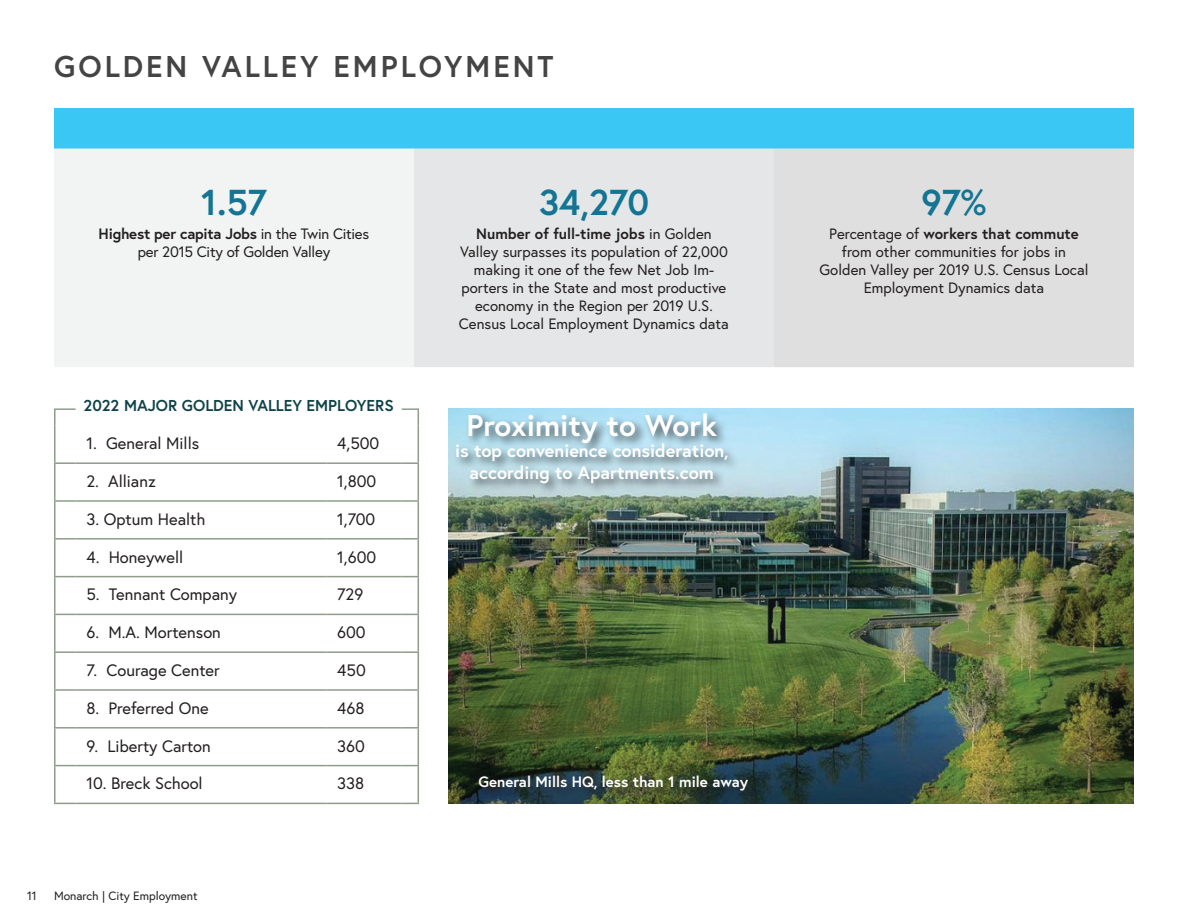
<style>
.page{position:relative;width:1188px;height:918px;background:#fff}
.page>*{position:absolute;margin:0;border:0;box-sizing:border-box;transform-origin:0 0}
.t1{font:700 36px "Europa";color:#137493}
.t2{font:700 30px "Europa";letter-spacing:.1em;color:#444445}
.t3{font:700 30px "Europa";color:#fff}
.t4{font:700 18px/21.6px "Europa";color:#fff;text-align:center}
.t5{font:16.5px "Europa";color:#231f20}
.t6{font:700 15.75px "Europa";color:#0f4347}
.t7{font:15px/18px "Europa";color:#231f20;text-align:center}
.t8{font:700 15px "Europa";color:#fff}
.t9{font:12px "Europa";color:#231f20}
.s1{font-weight:700}
</style>
<div class="page">
<div style="left:54px;top:108px;width:1080px;height:40px;background:#3bc7f4"></div>
<div style="left:54px;top:148px;width:360px;height:219px;background:#f2f3f3"></div>
<div style="left:414px;top:148px;width:360px;height:219px;background:#e5e6e7"></div>
<div style="left:774px;top:148px;width:360px;height:219px;background:#e0dfe0"></div>
<hr style="left:54px;top:408px;width:22px;height:2px;background:#8d9d8a">
<svg style="left:402px;top:408px;width:17px;height:17px"></svg>
<hr style="left:418px;top:425px;width:1px;height:37px;background:#8d9d8a">
<hr style="left:418px;top:464px;width:1px;height:36px;background:#8d9d8a">
<hr style="left:418px;top:502px;width:1px;height:36px;background:#8d9d8a">
<hr style="left:418px;top:540px;width:1px;height:36px;background:#8d9d8a">
<hr style="left:418px;top:577px;width:1px;height:37px;background:#8d9d8a">
<hr style="left:418px;top:615px;width:1px;height:36px;background:#8d9d8a">
<hr style="left:418px;top:653px;width:1px;height:36px;background:#8d9d8a">
<hr style="left:418px;top:691px;width:1px;height:36px;background:#8d9d8a">
<hr style="left:418px;top:729px;width:1px;height:36px;background:#8d9d8a">
<hr style="left:418px;top:766px;width:1px;height:37px;background:#8d9d8a">
<svg style="left:54px;top:410px;width:2px;height:15px"></svg>
<hr style="left:54px;top:425px;width:2px;height:37px;background:#8d9d8a">
<hr style="left:54px;top:462px;width:22px;height:2px;background:#8d9d8a">
<hr style="left:54px;top:464px;width:2px;height:36px;background:#8d9d8a">
<hr style="left:54px;top:500px;width:22px;height:2px;background:#8d9d8a">
<hr style="left:54px;top:502px;width:2px;height:36px;background:#8d9d8a">
<hr style="left:54px;top:538px;width:22px;height:2px;background:#8d9d8a">
<hr style="left:54px;top:540px;width:2px;height:36px;background:#8d9d8a">
<svg style="left:54px;top:576px;width:22px;height:1px"></svg>
<hr style="left:54px;top:577px;width:2px;height:37px;background:#8d9d8a">
<svg style="left:54px;top:614px;width:22px;height:1px"></svg>
<hr style="left:54px;top:615px;width:2px;height:36px;background:#8d9d8a">
<hr style="left:54px;top:651px;width:22px;height:2px;background:#8d9d8a">
<hr style="left:54px;top:653px;width:2px;height:36px;background:#8d9d8a">
<hr style="left:54px;top:689px;width:22px;height:2px;background:#8d9d8a">
<hr style="left:54px;top:691px;width:2px;height:36px;background:#8d9d8a">
<hr style="left:54px;top:727px;width:22px;height:2px;background:#8d9d8a">
<hr style="left:54px;top:729px;width:2px;height:36px;background:#8d9d8a">
<svg style="left:54px;top:765px;width:22px;height:1px"></svg>
<hr style="left:54px;top:766px;width:2px;height:37px;background:#8d9d8a">
<svg style="left:54px;top:803px;width:22px;height:1px"></svg>
<hr style="left:76px;top:462px;width:250px;height:2px;background:#8d9d8a">
<hr style="left:326px;top:462px;width:76px;height:2px;background:#8d9d8a">
<svg style="left:402px;top:462px;width:17px;height:2px"></svg>
<hr style="left:76px;top:500px;width:250px;height:2px;background:#8d9d8a">
<hr style="left:326px;top:500px;width:76px;height:2px;background:#8d9d8a">
<svg style="left:402px;top:500px;width:17px;height:2px"></svg>
<hr style="left:76px;top:538px;width:250px;height:2px;background:#8d9d8a">
<hr style="left:326px;top:538px;width:76px;height:2px;background:#8d9d8a">
<svg style="left:402px;top:538px;width:17px;height:2px"></svg>
<hr style="left:76px;top:576px;width:250px;height:1px;background:#8d9d8a">
<hr style="left:326px;top:576px;width:76px;height:1px;background:#8d9d8a">
<svg style="left:402px;top:576px;width:17px;height:1px"></svg>
<hr style="left:76px;top:614px;width:250px;height:1px;background:#8d9d8a">
<hr style="left:326px;top:614px;width:76px;height:1px;background:#8d9d8a">
<svg style="left:402px;top:614px;width:17px;height:1px"></svg>
<hr style="left:76px;top:651px;width:250px;height:2px;background:#8d9d8a">
<hr style="left:326px;top:651px;width:76px;height:2px;background:#8d9d8a">
<svg style="left:402px;top:651px;width:17px;height:2px"></svg>
<hr style="left:76px;top:689px;width:250px;height:2px;background:#8d9d8a">
<hr style="left:326px;top:689px;width:76px;height:2px;background:#8d9d8a">
<svg style="left:402px;top:689px;width:17px;height:2px"></svg>
<hr style="left:76px;top:727px;width:250px;height:2px;background:#8d9d8a">
<hr style="left:326px;top:727px;width:76px;height:2px;background:#8d9d8a">
<svg style="left:402px;top:727px;width:17px;height:2px"></svg>
<hr style="left:76px;top:765px;width:250px;height:1px;background:#8d9d8a">
<hr style="left:326px;top:765px;width:76px;height:1px;background:#8d9d8a">
<svg style="left:402px;top:765px;width:17px;height:1px"></svg>
<hr style="left:76px;top:803px;width:250px;height:1px;background:#8d9d8a">
<hr style="left:326px;top:803px;width:76px;height:1px;background:#8d9d8a">
<svg style="left:402px;top:803px;width:17px;height:1px"></svg>
<img style="left:448px;top:408px;width:686px;height:395px">
<div style="left:476px;top:773px;width:284px;height:30px;background:#231f20;opacity:.75"></div>
<div style="left:453px;top:411px;width:287px;height:85px;background:#231f20;opacity:.75"></div>
<h2 class="t2" style="left:54px;top:46px;width:501px">GOLDEN VALLEY EMPLOYMENT</h2>
<h1 class="t1" style="left:201px;top:178px;width:67px">1.57</h1>
<h1 class="t1" style="left:539px;top:178px;width:112px">34,270</h1>
<h1 class="t1" style="left:922px;top:178px;width:66px">97%</h1>
<p class="t7" style="left:99px;top:224px;width:272px"><span class="s1">Highest per capita Jobs</span> in the Twin Cities per 2015 City of Golden Valley</p>
<p class="t7" style="left:459px;top:224px;width:271px"><span class="s1">Number of full-time jobs</span> in Golden Valley surpasses its population of 22,000 making it one of the few Net Job Im&shy;porters in the State and most productive economy in the Region per 2019 U.S.<br>Census Local Employment Dynamics data</p>
<p class="t7" style="left:820px;top:224px;width:270px">Percentage of <span class="s1">workers that commute </span>from other communities for jobs in Golden Valley per 2019 U.S. Census Local Employment Dynamics data</p>
<p class="t6" style="left:84px;top:395px;width:312px">2022 MAJOR GOLDEN VALLEY EMPLOYERS</p>
<p class="t5" style="left:86px;top:433px;width:114px">1. General Mills</p>
<p class="t5" style="left:337px;top:433px;width:44px">4,500</p>
<p class="t5" style="left:86px;top:471px;width:71px">2. Allianz</p>
<p class="t5" style="left:337px;top:471px;width:41px">1,800</p>
<p class="t5" style="left:86px;top:508px;width:120px">3. Optum Health</p>
<p class="t5" style="left:337px;top:508px;width:39px">1,700</p>
<p class="t5" style="left:86px;top:546px;width:98px">4. Honeywell</p>
<p class="t5" style="left:337px;top:546px;width:40px">1,600</p>
<p class="t5" style="left:86px;top:584px;width:152px">5. Tennant Company</p>
<p class="t5" style="left:337px;top:584px;width:28px">729</p>
<p class="t5" style="left:86px;top:622px;width:136px">6. M.A. Mortenson</p>
<p class="t5" style="left:337px;top:622px;width:30px">600</p>
<p class="t5" style="left:86px;top:660px;width:135px">7. Courage Center</p>
<p class="t5" style="left:337px;top:660px;width:30px">450</p>
<p class="t5" style="left:86px;top:697px;width:124px">8. Preferred One</p>
<p class="t5" style="left:337px;top:697px;width:29px">468</p>
<p class="t5" style="left:86px;top:735px;width:126px">9. Liberty Carton</p>
<p class="t5" style="left:337px;top:735px;width:29px">360</p>
<p class="t5" style="left:86px;top:773px;width:118px">10. Breck School</p>
<p class="t5" style="left:337px;top:773px;width:29px">338</p>
<p class="t9" style="left:27px;top:888px;width:11px">11</p>
<p class="t9" style="left:54px;top:888px;width:145px">Monarch | City Employment</p>
<h2 class="t3" style="left:467px;top:405px;width:252px">Proximity to Work</h2>
<p class="t4" style="left:455px;top:440px;width:275px">is top convenience consideration, according to Apartments.com</p>
<p class="t8" style="left:478px;top:772px;width:271px">General Mills HQ, less than 1 mile away</p>
</div>
